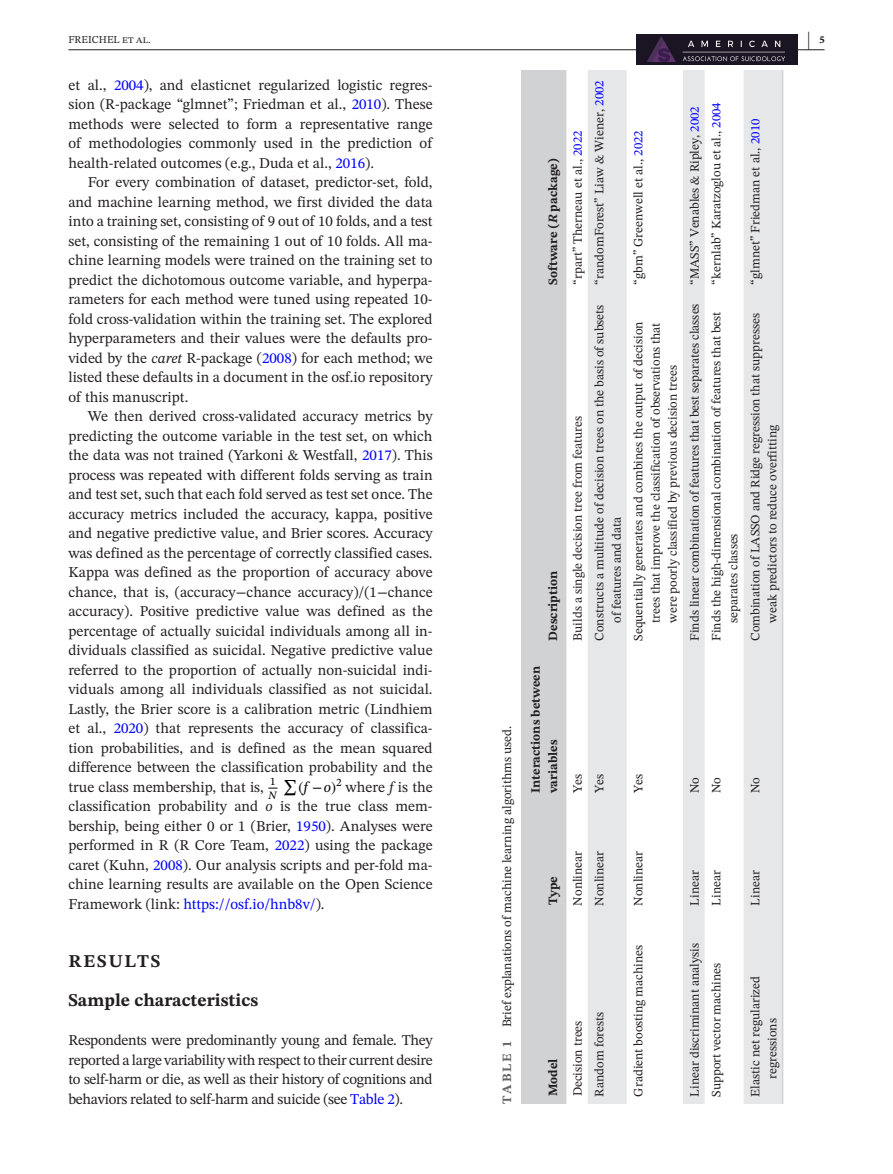
<style>
.page{position:relative;width:893px;height:1174px;background:#fff}
.page>*{position:absolute;margin:0;border:0;box-sizing:border-box;transform-origin:0 0}
.t1{font:700 21px "STIX Two Text";color:#231f20;scale:.42 1}
.t2{font:700 18px/39px "STIX Two Text";color:#231f20}
.t3{font:15px/19.5px "STIX Two Text";color:#231f20;text-align:justify}
.t4{font:15px "STIX Math Extensions";color:#000}
.t5{font:12.75px/17.2px "STIX Two Text";color:#231f20}
.t6{font:700 12.75px/17.2px "STIX Two Text";color:#231f20}
.t7{font:11.25px "STIX Two Text";color:#000}
.t8{font:italic 11.25px "STIX Two Text";color:#000}
.t9{font:10.5px "STIX Two Text";color:#231f20}
.t10{font:700 10.5px "STIX Two Text";color:#231f20}
.s1{color:#00f}
.s2{font-style:italic}
.s3{font-weight:700;color:#636366}
.s4{font-family:"STIX Math";color:#000}
.s5{font-style:italic;color:#000}
</style>
<div class="page">
<hr style="left:68px;top:49px;width:756px;height:1px;background:#231f20">
<img style="left:637px;top:35px;width:161px;height:30px">
<div style="left:521px;top:70px;width:45px;height:1034px;background:#d1d2d4"></div>
<svg style="left:588px;top:70px;width:194px;height:1034px;fill:#ecedee"></svg>
<hr style="left:782px;top:913px;width:1px;height:191px;background:#d1d2d4">
<hr style="left:782px;top:800px;width:1px;height:113px;background:#d1d2d4">
<hr style="left:782px;top:648px;width:1px;height:152px;background:#d1d2d4">
<hr style="left:782px;top:292px;width:1px;height:356px;background:#d1d2d4">
<hr style="left:782px;top:70px;width:1px;height:222px;background:#d1d2d4">
<h1 class="t1" style="left:807px;top:24px;width:8px">|</h1>
<p class="t9" style="left:68px;top:32px;width:84px">FREICHEL et al.</p>
<p class="t10" style="left:819px;top:32px;width:7px">5</p>
<p class="t3" style="left:68px;top:75px;width:366px">et al., <span class="s1">2004</span>), and elasticnet regularized logistic regres&shy;sion (R-package “glmnet”; Friedman et al., <span class="s1">2010</span>). These methods were selected to form a representative range of methodologies commonly used in the prediction of health-related outcomes (e.g., Duda et al., <span class="s1">2016</span>).</p>
<p class="t3" style="left:68px;top:172px;width:366px;text-indent:20px">For every combination of dataset, predictor-set, fold, and machine learning method, we first divided the data into a training set, consisting of 9 out of 10 folds, and a test set, consisting of the remaining 1 out of 10 folds. All ma&shy;chine learning models were trained on the training set to predict the dichotomous outcome variable, and hyperpa&shy;rameters for each method were tuned using repeated 10- fold cross-validation within the training set. The explored hyperparameters and their values were the defaults pro&shy;vided by the <span class="s2">caret</span> R-package (<span class="s1">2008</span>) for each method; we listed these defaults in a document in the osf.io repository of this manuscript.</p>
<p class="t3" style="left:68px;top:406px;width:366px;text-indent:20px">We then derived cross-validated accuracy metrics by predicting the outcome variable in the test set, on which the data was not trained (Yarkoni &amp; Westfall, <span class="s1">2017</span>). This process was repeated with different folds serving as train and test set, such that each fold served as test set once. The accuracy metrics included the accuracy, kappa, positive and negative predictive value, and Brier scores. Accuracy was defined as the percentage of correctly classified cases.<br>Kappa was defined as the proportion of accuracy above chance, that is, (accuracy−chance accuracy)/(1−chance accuracy). Positive predictive value was defined as the percentage of actually suicidal individuals among all in&shy;dividuals classified as suicidal. Negative predictive value referred to the proportion of actually non-suicidal indi&shy;viduals among all individuals classified as not suicidal.<br>Lastly, the Brier score is a calibration metric (Lindhiem et al., <span class="s1">2020</span>) that represents the accuracy of classifica&shy;tion probabilities, and is defined as the mean squared difference between the classification probability and the true class membership, that is,</p>
<p class="t5" style="left:591px;top:285px;width:205px;rotate:-90deg">“randomForest” Liaw &amp; Wiener, <span class="s1">2002</span></p>
<p class="t5" style="left:707px;top:285px;width:184px;rotate:-90deg">“kernlab” Karatzoglou et al., <span class="s1">2004</span></p>
<p class="t5" style="left:686px;top:285px;width:180px;rotate:-90deg">“MASS” Venables &amp; Ripley, <span class="s1">2002</span></p>
<p class="t5" style="left:746px;top:285px;width:167px;rotate:-90deg">“glmnet” Friedman et al., <span class="s1">2010</span></p>
<p class="t5" style="left:629px;top:285px;width:156px;rotate:-90deg">“gbm” Greenwell et al., <span class="s1">2022</span></p>
<p class="t5" style="left:569px;top:285px;width:155px;rotate:-90deg">“rpart” Therneau et al., <span class="s1">2022</span></p>
<p class="t6" style="left:545px;top:284px;width:128px;rotate:-90deg">Software (<span class="s2">R</span> package)</p>
<p class="t5" style="left:686px;top:641px;width:339px;rotate:-90deg">Finds linear combination of features that best separates classes</p>
<p class="t5" style="left:591px;top:623px;width:319px;text-indent:-18px;rotate:-90deg">Constructs a multitude of decision trees on the basis of subsets of features and data</p>
<p class="t5" style="left:707px;top:623px;width:313px;text-indent:-18px;rotate:-90deg">Finds the high-dimensional combination of features that best separates classes</p>
<p class="t5" style="left:746px;top:623px;width:311px;text-indent:-18px;rotate:-90deg">Combination of LASSO and Ridge regression that suppresses weak predictors to reduce overfitting</p>
<p class="t5" style="left:629px;top:623px;width:303px;text-align:justify;text-indent:-18px;rotate:-90deg">Sequentially generates and combines the output of decision trees that improve the classification of observations that were poorly classified by previous decision trees</p>
<p class="t5" style="left:569px;top:641px;width:226px;rotate:-90deg">Builds a single decision tree from features</p>
<p class="t6" style="left:545px;top:641px;width:71px;rotate:-90deg">Description</p>
<p class="t6" style="left:527px;top:793px;width:129px;rotate:-90deg">Interactions between variables</p>
<p class="t5" style="left:498px;top:1104px;width:380px;rotate:-90deg"><span class="s3">TABLE 1</span> Brief explanations of machine learning algorithms used.</p>
<p class="t5" style="left:569px;top:793px;width:21px;rotate:-90deg">Yes</p>
<p class="t5" style="left:591px;top:793px;width:21px;rotate:-90deg">Yes</p>
<p class="t5" style="left:629px;top:793px;width:21px;rotate:-90deg">Yes</p>
<p class="t7" style="left:270px;top:776px;width:7px">1</p>
<p class="t8" style="left:268px;top:790px;width:10px">N</p>
<p class="t4" style="left:283px;top:767px;width:15px">∑</p>
<p class="t5" style="left:686px;top:793px;width:18px;rotate:-90deg">No</p>
<p class="t5" style="left:707px;top:793px;width:18px;rotate:-90deg">No</p>
<p class="t5" style="left:746px;top:793px;width:18px;rotate:-90deg">No</p>
<p class="t3" style="left:68px;top:777px;width:366px;text-indent:230px"><span class="s4">(</span><span class="s5">f</span> <span class="s4">−</span><span class="s5">o</span><span class="s4">)</span><sup>2</sup> where <span class="s2">f</span> is the classification probability and <span class="s2">o</span> is the true class mem&shy;bership, being either 0 or 1 (Brier, <span class="s1">1950</span>). Analyses were performed in R (R Core Team, <span class="s1">2022</span>) using the package caret (Kuhn, <span class="s1">2008</span>). Our analysis scripts and per-fold ma&shy;chine learning results are available on the Open Science Framework (link: <span class="s1">https://osf.io/hnb8v/</span>).</p>
<p class="t5" style="left:569px;top:905px;width:56px;rotate:-90deg">Nonlinear</p>
<p class="t5" style="left:591px;top:905px;width:56px;rotate:-90deg">Nonlinear</p>
<p class="t5" style="left:629px;top:905px;width:56px;rotate:-90deg">Nonlinear</p>
<p class="t5" style="left:686px;top:905px;width:37px;rotate:-90deg">Linear</p>
<p class="t5" style="left:707px;top:905px;width:37px;rotate:-90deg">Linear</p>
<p class="t5" style="left:746px;top:905px;width:37px;rotate:-90deg">Linear</p>
<p class="t6" style="left:545px;top:905px;width:31px;rotate:-90deg">Type</p>
<p class="t5" style="left:686px;top:1096px;width:155px;rotate:-90deg">Linear discriminant analysis</p>
<p class="t5" style="left:629px;top:1096px;width:153px;rotate:-90deg">Gradient boosting machines</p>
<p class="t2" style="left:68px;top:942px;width:191px">RESULTS<br>Sample characteristics</p>
<p class="t3" style="left:68px;top:1030px;width:366px">Respondents were predominantly young and female. They reported a large variability with respect to their current desire to self-harm or die, as well as their history of cognitions and behaviors related to self-harm and suicide (see <span class="s1">Table 2</span>).</p>
<p class="t5" style="left:707px;top:1096px;width:135px;rotate:-90deg">Support vector machines</p>
<p class="t5" style="left:746px;top:1078px;width:104px;text-indent:-18px;rotate:-90deg">Elastic net regularized regressions</p>
<p class="t5" style="left:591px;top:1096px;width:86px;rotate:-90deg">Random forests</p>
<p class="t5" style="left:569px;top:1096px;width:77px;rotate:-90deg">Decision trees</p>
<p class="t6" style="left:545px;top:1096px;width:39px;rotate:-90deg">Model</p>
</div>
